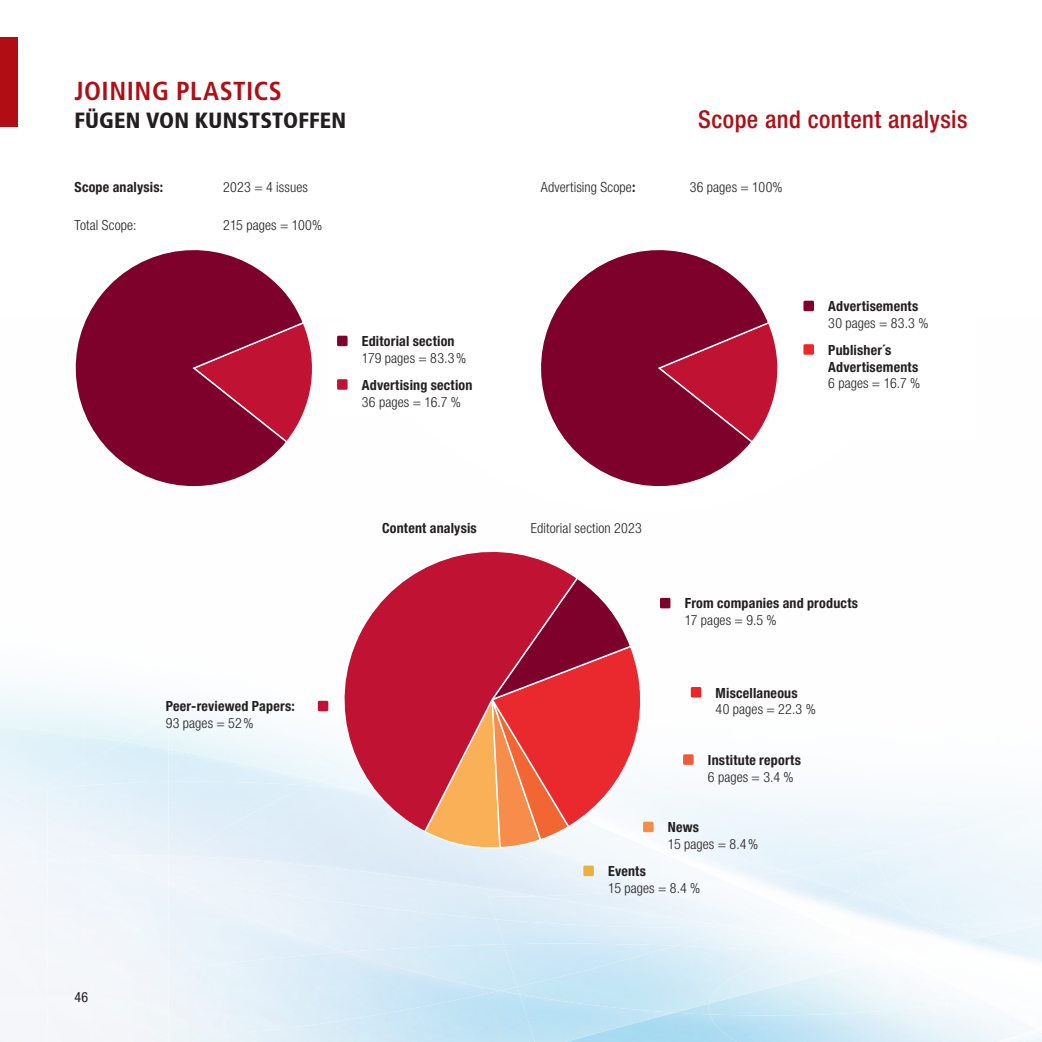
<style>
.page{position:relative;width:1042px;height:1042px;background:#fff}
.page>*{position:absolute;margin:0;border:0;box-sizing:border-box;transform-origin:0 0}
.t1{font:700 condensed 26.07px "Frutiger LT Std";letter-spacing:.02em;color:#b00d15}
.t2{font:500 condensed 24.5px "Helvetica Neue LT Std";letter-spacing:.015em;color:#b00d15}
.t3{font:900 condensed 22.05px "Frutiger LT Std";letter-spacing:.01em;color:#231f20}
.t4{font:300 condensed 14px "Helvetica Neue LT Std";letter-spacing:.01em;color:#231f20}
.t5{font:700 condensed 14px/16.8px "Helvetica Neue LT Std";letter-spacing:.015em;color:#231f20}
.t6{font:condensed 14px "Helvetica Neue LT Std";color:#231f20}
.s1{font-weight:700}
</style>
<div class="page">
<img style="left:941px;top:1029px;width:101px;height:13px">
<img style="left:895px;top:961px;width:60px;height:26px">
<img style="left:909px;top:961px;width:43px;height:2px">
<img style="left:998px;top:963px;width:44px;height:2px">
<img style="left:1036px;top:1019px;width:6px;height:15px">
<div style="left:0;top:724px;width:84px;height:77px;background:#e3f3fa"></div>
<div style="left:89px;top:982px;width:80px;height:60px;background:#f3f6f9"></div>
<svg style="left:71px;top:858px;width:13px;height:2px"></svg>
<div style="left:18px;top:764px;width:66px;height:55px;background:#e7f3fa"></div>
<div style="left:47px;top:785px;width:37px;height:55px;background:#eaf3fa"></div>
<div style="left:93px;top:879px;width:76px;height:103px;background:#f0f5fb"></div>
<img style="left:144px;top:875px;width:14px;height:4px">
<img style="left:113px;top:856px;width:56px;height:19px">
<svg style="left:158px;top:869px;width:11px;height:14px"></svg>
<img style="left:169px;top:685px;width:154px;height:85px">
<div style="left:84px;top:741px;width:85px;height:40px;background:#dcf0f9"></div>
<img style="left:169px;top:749px;width:151px;height:32px">
<div style="left:105px;top:1014px;width:64px;height:28px;background:#f2f6f9"></div>
<img style="left:240px;top:685px;width:83px;height:63px">
<img style="left:500px;top:987px;width:17px;height:7px">
<img style="left:185px;top:785px;width:430px;height:111px">
<img style="left:280px;top:597px;width:422px;height:122px">
<img style="left:657px;top:694px;width:204px;height:158px">
<img style="left:425px;top:719px;width:425px;height:152px">
<img style="left:752px;top:831px;width:31px;height:40px">
<div style="left:594px;top:824px;width:158px;height:56px;background:#f2f8fc"></div>
<img style="left:504px;top:946px;width:13px;height:41px">
<img style="left:519px;top:994px;width:155px;height:48px">
<img style="left:488px;top:896px;width:235px;height:31px">
<img style="left:536px;top:892px;width:194px;height:34px">
<img style="left:831px;top:953px;width:46px;height:8px">
<img style="left:797px;top:945px;width:77px;height:15px">
<img style="left:763px;top:939px;width:34px;height:4px">
<img style="left:839px;top:945px;width:19px;height:4px">
<img style="left:737px;top:922px;width:60px;height:17px">
<img style="left:747px;top:920px;width:16px;height:4px">
<svg style="left:723px;top:925px;width:25px;height:4px"></svg>
<img style="left:783px;top:858px;width:77px;height:28px">
<img style="left:752px;top:871px;width:94px;height:20px">
<img style="left:725px;top:876px;width:98px;height:33px">
<img style="left:853px;top:877px;width:31px;height:16px">
<svg style="left:846px;top:886px;width:12px;height:7px"></svg>
<img style="left:853px;top:893px;width:77px;height:18px">
<img style="left:929px;top:911px;width:26px;height:18px">
<img style="left:930px;top:926px;width:55px;height:14px">
<img style="left:839px;top:904px;width:90px;height:25px">
<img style="left:858px;top:929px;width:72px;height:24px">
<img style="left:930px;top:929px;width:40px;height:15px">
<img style="left:791px;top:899px;width:48px;height:10px">
<div style="left:0;top:37px;width:17px;height:90px;background:#b00d15"></div>
<svg style="left:337px;top:335px;width:11px;height:55px"></svg>
<svg style="left:803px;top:300px;width:11px;height:55px"></svg>
<div style="left:318px;top:701px;width:10px;height:10px;background:#bf1234"></div>
<div style="left:660px;top:598px;width:10px;height:10px;background:#7e012c"></div>
<div style="left:691px;top:687px;width:10px;height:10px;background:#ec272a"></div>
<div style="left:683px;top:754px;width:10px;height:11px;background:#f05a3c"></div>
<div style="left:583px;top:865px;width:11px;height:11px;background:#ecaf3e"></div>
<svg style="left:305px;top:329px;width:7px;height:79px"></svg>
<svg style="left:75px;top:250px;width:230px;height:237px"></svg>
<svg style="left:770px;top:328px;width:8px;height:81px"></svg>
<svg style="left:541px;top:250px;width:229px;height:237px"></svg>
<svg style="left:423px;top:580px;width:234px;height:269px"></svg>
<svg style="left:323px;top:551px;width:256px;height:282px"></svg>
<h1 class="t1" style="left:74px;top:75px;width:209px">JOINING PLASTICS</h1>
<h3 class="t3" style="left:74px;top:107px;width:273px">FÜGEN VON KUNSTSTOFFEN</h3>
<p class="t5" style="left:74px;top:179px;width:90px">Scope analysis:</p>
<p class="t4" style="left:223px;top:179px;width:86px">2023 = 4 issues</p>
<p class="t4" style="left:74px;top:217px;width:64px">Total Scope:</p>
<p class="t4" style="left:223px;top:217px;width:100px">215 pages = 100%</p>
<p class="t5" style="left:362px;top:333px;width:94px">Editorial section</p>
<p class="t4" style="left:362px;top:350px;width:106px">179 pages = 83.3%</p>
<p class="t5" style="left:362px;top:376px;width:112px">Advertising section</p>
<p class="t4" style="left:362px;top:393px;width:100px">36 pages = 16.7 %</p>
<h2 class="t2" style="left:698px;top:105px;width:271px">Scope and content analysis</h2>
<p class="t4" style="left:541px;top:179px;width:96px">Advertising Scope<span class="s1">:</span></p>
<p class="t4" style="left:690px;top:179px;width:95px">36 pages = 100%</p>
<p class="t5" style="left:828px;top:298px;width:92px">Advertisements</p>
<p class="t4" style="left:828px;top:315px;width:102px">30 pages = 83.3 %</p>
<p class="t5" style="left:828px;top:341px;width:92px">Publisher´s<br>Advertisements</p>
<p class="t4" style="left:828px;top:375px;width:93px">6 pages = 16.7 %</p>
<p class="t5" style="left:166px;top:697px;width:131px">Peer-reviewed Papers:</p>
<p class="t4" style="left:166px;top:715px;width:89px">93 pages = 52%</p>
<p class="t6" style="left:74px;top:989px;width:15px">46</p>
<p class="t5" style="left:382px;top:519px;width:96px">Content analysis</p>
<p class="t4" style="left:531px;top:520px;width:112px">Editorial section 2023</p>
<p class="t5" style="left:685px;top:595px;width:175px">From companies and products</p>
<p class="t4" style="left:685px;top:612px;width:93px">17 pages = 9.5 %</p>
<p class="t5" style="left:715px;top:684px;width:84px">Miscellaneous</p>
<p class="t4" style="left:715px;top:701px;width:102px">40 pages = 22.3 %</p>
<p class="t5" style="left:708px;top:751px;width:95px">Institute reports</p>
<p class="t4" style="left:708px;top:768px;width:87px">6 pages = 3.4 %</p>
<p class="t5" style="left:668px;top:818px;width:33px">News</p>
<p class="t4" style="left:668px;top:836px;width:92px">15 pages = 8.4%</p>
<p class="t5" style="left:608px;top:862px;width:39px">Events</p>
<p class="t4" style="left:608px;top:880px;width:93px">15 pages = 8.4 %</p>
</div>
